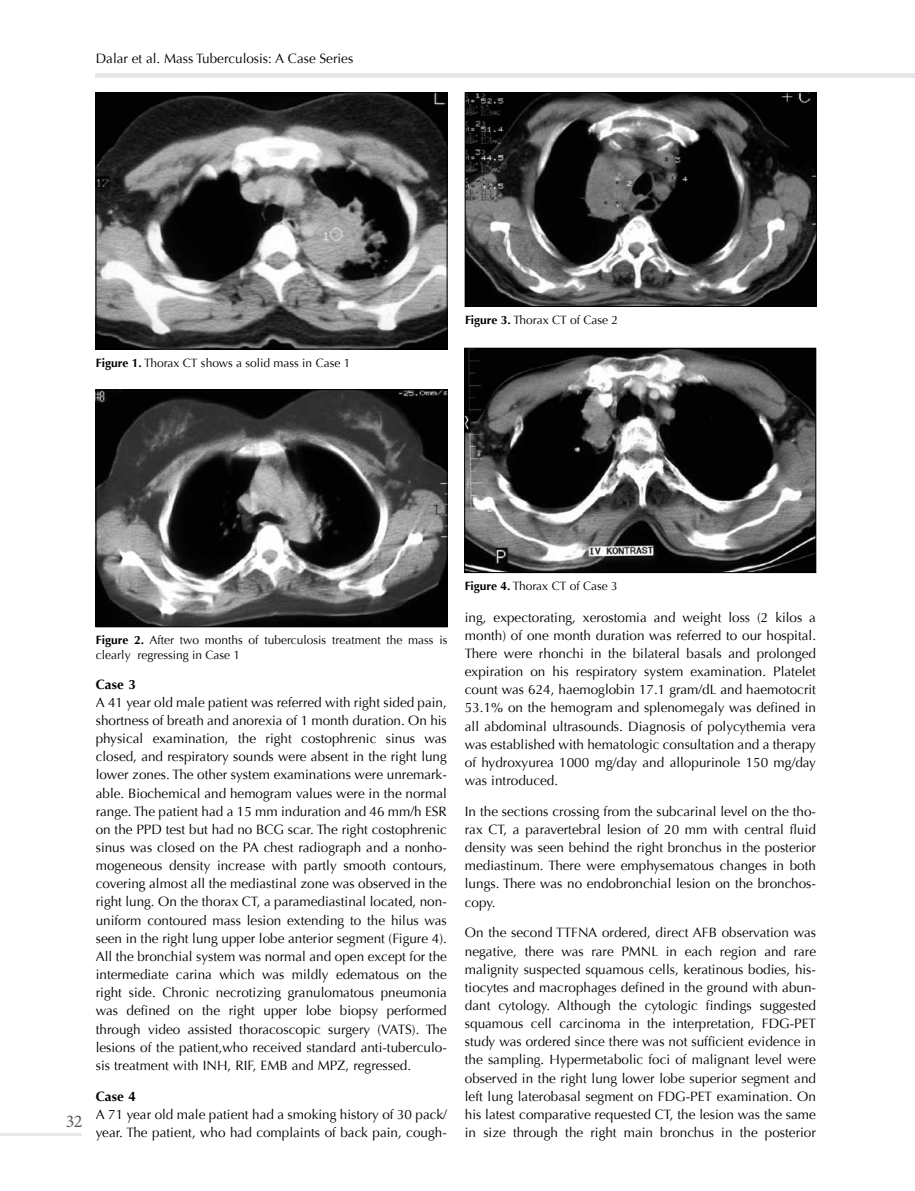
<style>
.page{position:relative;width:915px;height:1191px;background:#fff}
.page>*{position:absolute;margin:0;border:0;box-sizing:border-box;transform-origin:0 0}
.t1{font:18px "Minion Pro";color:#58595b}
.t2{font:13.5px/18.1px "Optima";color:#000;text-align:justify}
.t3{font:700 13.5px "Optima";letter-spacing:.01em;color:#000}
.t4{font:12px/14.4px "Optima";color:#000}
.s1{font-weight:700}
</style>
<div class="page">
<img style="left:98px;top:94px;width:347px;height:253px">
<div style="left:96px;top:92px;width:351px;height:257px;border:1px solid #000"></div>
<img style="left:466px;top:94px;width:348px;height:211px">
<div style="left:464px;top:92px;width:352px;height:215px;border:1px solid #000"></div>
<img style="left:466px;top:350px;width:347px;height:221px">
<div style="left:464px;top:348px;width:351px;height:225px;border:1px solid #000"></div>
<img style="left:98px;top:391px;width:347px;height:234px">
<div style="left:96px;top:389px;width:351px;height:238px;border:1px solid #000"></div>
<hr style="left:0;top:1132px;width:82px;height:3px;background:#e6e7e8">
<hr style="left:96px;top:74px;width:818px;height:4px;background:#e6e7e8">
<p class="t2" style="left:96px;top:50px;width:259px">Dalar et al. Mass Tuberculosis: A Case Series</p>
<p class="t4" style="left:96px;top:355px;width:256px"><span class="s1">Figure 1.</span> Thorax CT shows a solid mass in Case 1</p>
<p class="t4" style="left:465px;top:313px;width:154px"><span class="s1">Figure 3.</span> Thorax CT of Case 2</p>
<h1 class="t1" style="left:66px;top:1109px;width:18px">32</h1>
<p class="t4" style="left:96px;top:633px;width:353px"><span class="s1">Figure 2.</span> After two months of tuberculosis treatment the mass is clearly regressing in Case 1</p>
<p class="t3" style="left:96px;top:676px;width:42px">Case 3</p>
<p class="t2" style="left:96px;top:693px;width:352px">A 41 year old male patient was referred with right sided pain, shortness of breath and anorexia of 1 month duration. On his physical examination, the right costophrenic sinus was closed, and respiratory sounds were absent in the right lung lower zones. The other system examinations were unremark&shy;able. Biochemical and hemogram values were in the normal range. The patient had a 15 mm induration and 46 mm/h ESR on the PPD test but had no BCG scar. The right costophrenic sinus was closed on the PA chest radiograph and a nonho&shy;mogeneous density increase with partly smooth contours, covering almost all the mediastinal zone was observed in the right lung. On the thorax CT, a paramediastinal located, non&shy;uniform contoured mass lesion extending to the hilus was seen in the right lung upper lobe anterior segment (Figure 4).<br>All the bronchial system was normal and open except for the intermediate carina which was mildly edematous on the right side. Chronic necrotizing granulomatous pneumonia was defined on the right upper lobe biopsy performed through video assisted thoracoscopic surgery (VATS). The lesions of the patient,who received standard anti-tuberculo&shy;sis treatment with INH, RIF, EMB and MPZ, regressed.</p>
<p class="t3" style="left:96px;top:1088px;width:42px">Case 4</p>
<p class="t2" style="left:96px;top:1105px;width:352px">A 71 year old male patient had a smoking history of 30 pack/ year. The patient, who had complaints of back pain, cough-</p>
<p class="t4" style="left:464px;top:579px;width:154px"><span class="s1">Figure 4.</span> Thorax CT of Case 3</p>
<p class="t2" style="left:464px;top:608px;width:352px">ing, expectorating, xerostomia and weight loss (2 kilos a month) of one month duration was referred to our hospital.<br>There were rhonchi in the bilateral basals and prolonged expiration on his respiratory system examination. Platelet count was 624, haemoglobin 17.1 gram/dL and haemotocrit 53.1% on the hemogram and splenomegaly was defined in all abdominal ultrasounds. Diagnosis of polycythemia vera was established with hematologic consultation and a therapy of hydroxyurea 1000 mg/day and allopurinole 150 mg/day was introduced.</p>
<p class="t2" style="left:464px;top:802px;width:352px">In the sections crossing from the subcarinal level on the tho&shy;rax CT, a paravertebral lesion of 20 mm with central fluid density was seen behind the right bronchus in the posterior mediastinum. There were emphysematous changes in both lungs. There was no endobronchial lesion on the bronchos&shy;copy.</p>
<p class="t2" style="left:464px;top:924px;width:352px">On the second TTFNA ordered, direct AFB observation was negative, there was rare PMNL in each region and rare malignity suspected squamous cells, keratinous bodies, his&shy;tiocytes and macrophages defined in the ground with abun&shy;dant cytology. Although the cytologic findings suggested squamous cell carcinoma in the interpretation, FDG-PET study was ordered since there was not sufficient evidence in the sampling. Hypermetabolic foci of malignant level were observed in the right lung lower lobe superior segment and left lung laterobasal segment on FDG-PET examination. On his latest comparative requested CT, the lesion was the same in size through the right main bronchus in the posterior</p>
</div>
